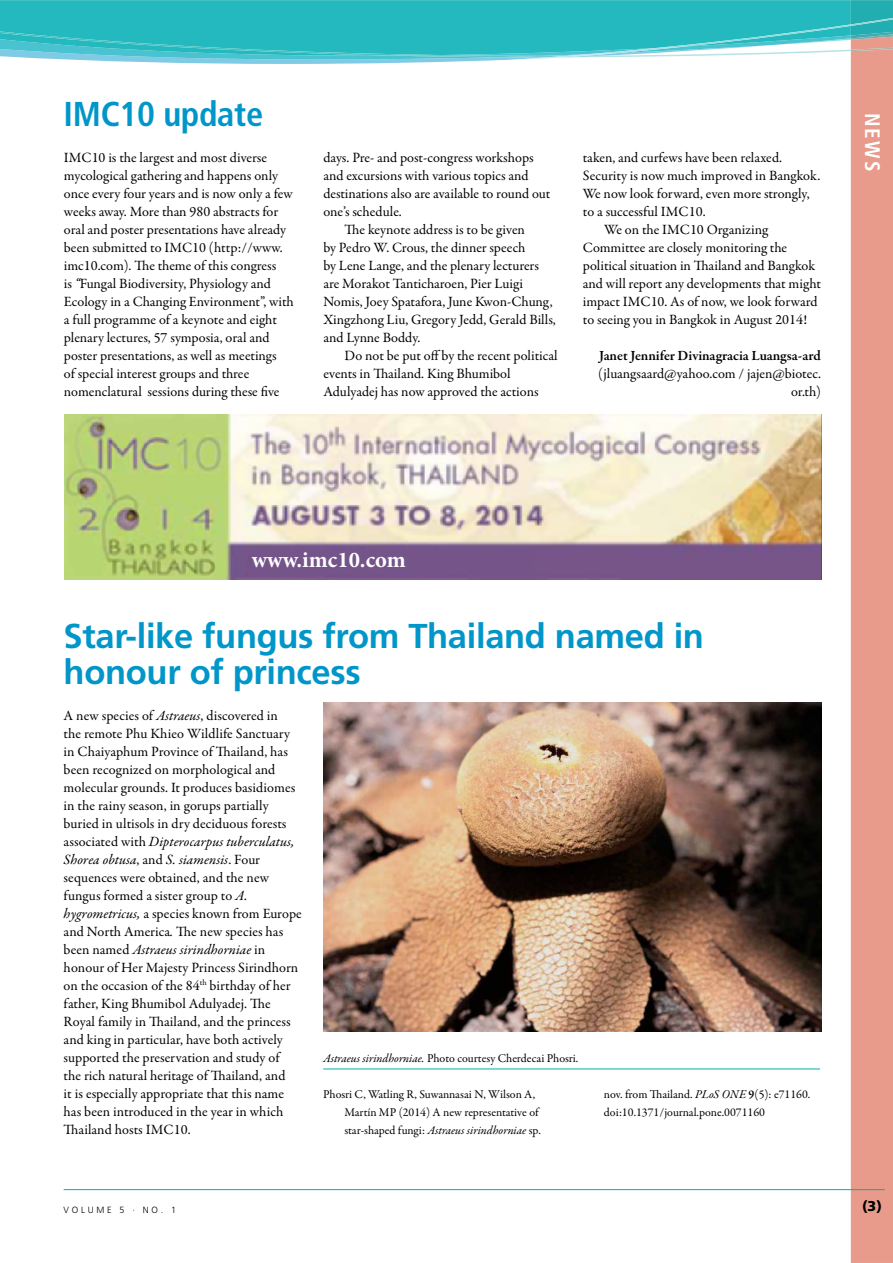
<style>
.page{position:relative;width:893px;height:1263px;background:#fff}
.page>*{position:absolute;margin:0;border:0;box-sizing:border-box;transform-origin:0 0}
.t1{font:700 34.5px/36px "Frutiger LT Std";letter-spacing:-.01em;color:#0096c9}
.t2{font:700 condensed 34.5px "Frutiger LT Std";letter-spacing:-.01em;color:#0096c9}
.t3{font:700 22.5px "Minion Pro";color:#fff}
.t4{font:700 condensed 21px "Frutiger LT Std";color:#fff}
.t5{font:14.25px/18px "Garamond Premr Pro";color:#000}
.t6{font:600 14.25px "Garamond Premr Pro";color:#000}
.t7{font:900 14.25px "Frutiger LT Std";color:#000}
.t8{font:12px/18px "Garamond Premr Pro";color:#000}
.t9{font:300 9px "Frutiger LT Std";letter-spacing:.3em;color:#000}
.s1{font-style:italic}
.s2{font-weight:600}
</style>
<div class="page">
<svg style="left:850px;top:70px;width:42px;height:1193px;background:#eaa697"></svg>
<svg style="left:0;top:0;width:892px;height:70px"></svg>
<hr style="left:64px;top:1189px;width:820px;height:1px;background:#00afad">
<hr style="left:323px;top:1069px;width:497px;height:1px;background:#00afad">
<img style="left:64px;top:414px;width:757px;height:166px">
<div style="left:252px;top:550px;width:282px;height:24px;background:#75548a"></div>
<img style="left:323px;top:702px;width:498px;height:329px">
<h1 class="t2" style="left:64px;top:99px;width:201px">IMC10 update</h1>
<p class="t5" style="left:64px;top:150px;width:231px">IMC10 is the largest and most diverse mycological gathering and happens only once every four years and is now only a few weeks away. More than 980 abstracts for oral and poster presentations have already been submitted to IMC10 (http://www. imc10.com). The theme of this congress<br>is <span class="s1">“</span>Fungal Biodiversity, Physiology and Ecology in a Changing Environment”, with a full programme of a keynote and eight plenary lectures, 57 symposia, oral and poster presentations, as well as meetings<br>of special interest groups and three nomenclatural sessions during these five</p>
<p class="t5" style="left:323px;top:150px;width:212px">days. Pre- and post-congress workshops</p>
<p class="t5" style="left:323px;top:168px;width:207px">and excursions with various topics and</p>
<p class="t5" style="left:323px;top:186px;width:229px">destinations also are available to round out</p>
<p class="t5" style="left:323px;top:204px;width:80px">one’s schedule.</p>
<p class="t5" style="left:344px;top:222px;width:182px">The keynote address is to be given</p>
<p class="t5" style="left:323px;top:240px;width:204px">by Pedro W. Crous, the dinner speech</p>
<p class="t5" style="left:323px;top:258px;width:217px">by Lene Lange, and the plenary lecturers</p>
<p class="t5" style="left:323px;top:276px;width:201px">are Morakot Tanticharoen, Pier Luigi</p>
<p class="t5" style="left:323px;top:294px;width:231px">Nomis, Joey Spatafora, June Kwon-Chung,</p>
<p class="t5" style="left:323px;top:312px;width:234px">Xingzhong Liu, Gregory Jedd, Gerald Bills,</p>
<p class="t5" style="left:323px;top:330px;width:98px">and Lynne Boddy.</p>
<p class="t5" style="left:344px;top:348px;width:214px">Do not be put off by the recent political</p>
<p class="t5" style="left:323px;top:366px;width:189px">events in Thailand. King Bhumibol</p>
<p class="t5" style="left:323px;top:384px;width:217px">Adulyadej has now approved the actions</p>
<p class="t5" style="left:583px;top:150px;width:201px">taken, and curfews have been relaxed.</p>
<p class="t5" style="left:583px;top:168px;width:239px">Security is now much improved in Bangkok.</p>
<p class="t5" style="left:583px;top:186px;width:228px">We now look forward, even more strongly,</p>
<p class="t5" style="left:583px;top:204px;width:124px">to a successful IMC10.</p>
<p class="t5" style="left:604px;top:222px;width:165px">We on the IMC10 Organizing</p>
<p class="t5" style="left:583px;top:240px;width:206px">Committee are closely monitoring the</p>
<p class="t5" style="left:583px;top:258px;width:234px">political situation in Thailand and Bangkok</p>
<p class="t5" style="left:583px;top:276px;width:240px">and will report any developments that might</p>
<p class="t5" style="left:583px;top:294px;width:236px">impact IMC10. As of now, we look forward</p>
<p class="t5" style="left:583px;top:312px;width:226px">to seeing you in Bangkok in August 2014!</p>
<p class="t6" style="left:599px;top:350px;width:223px">Janet Jennifer Divinagracia Luangsa-ard</p>
<p class="t5" style="left:598px;top:366px;width:224px;text-align:right">(jluangsaard@yahoo.com / jajen@biotec. or.th)</p>
<h3 class="t4" style="left:881px;top:113px;width:60px;rotate:90deg">NEWS</h3>
<h2 class="t3" style="left:252px;top:546px;width:156px">www.imc10.com</h2>
<h1 class="t1" style="left:64px;top:620px;width:642px">Star-like fungus from Thailand named in honour of princess</h1>
<p class="t5" style="left:64px;top:708px;width:240px">A new species of <span class="s1">Astraeus</span>, discovered in<br>the remote Phu Khieo Wildlife Sanctuary in Chaiyaphum Province of Thailand, has been recognized on morphological and molecular grounds. It produces basidiomes in the rainy season, in gorups partially buried in ultisols in dry deciduous forests associated with <span class="s1">Dipterocarpus tuberculatus, Shorea obtusa</span>, and <span class="s1">S. siamensis</span>. Four sequences were obtained, and the new fungus formed a sister group to <span class="s1">A. hygrometricus,</span> a species known from Europe and North America<span class="s1">.</span> The new species has been named <span class="s1">Astraeus sirindhorniae</span> in honour of Her Majesty Princess Sirindhorn on the occasion of the 84<sup>th</sup> birthday of her father, King Bhumibol Adulyadej. The Royal family in Thailand, and the princess and king in particular, have both actively supported the preservation and study of<br>the rich natural heritage of Thailand, and<br>it is especially appropriate that this name has been introduced in the year in which Thailand hosts IMC10.</p>
<p class="t8" style="left:323px;top:1050px;width:257px"><span class="s1">Astraeus sirindhorniae.</span> Photo courtesy Cherdecai Phosri.</p>
<p class="t8" style="left:344px;top:1086px;width:198px;text-indent:-21px">Phosri C, Watling R, Suwannasai N, Wilson A,<br>Martín MP (2014) A new representative of star-shaped fungi: <span class="s1">Astraeus sirindhorniae</span> sp.</p>
<p class="t8" style="left:604px;top:1086px;width:208px">nov. from Thailand. <span class="s1">PLoS ONE</span> <span class="s2">9</span>(5): e71160. doi:10.1371/journal.pone.0071160</p>
<p class="t9" style="left:64px;top:1205px;width:114px">VOLUME 5 · NO. 1</p>
<p class="t7" style="left:862px;top:1198px;width:21px">(3)</p>
</div>
